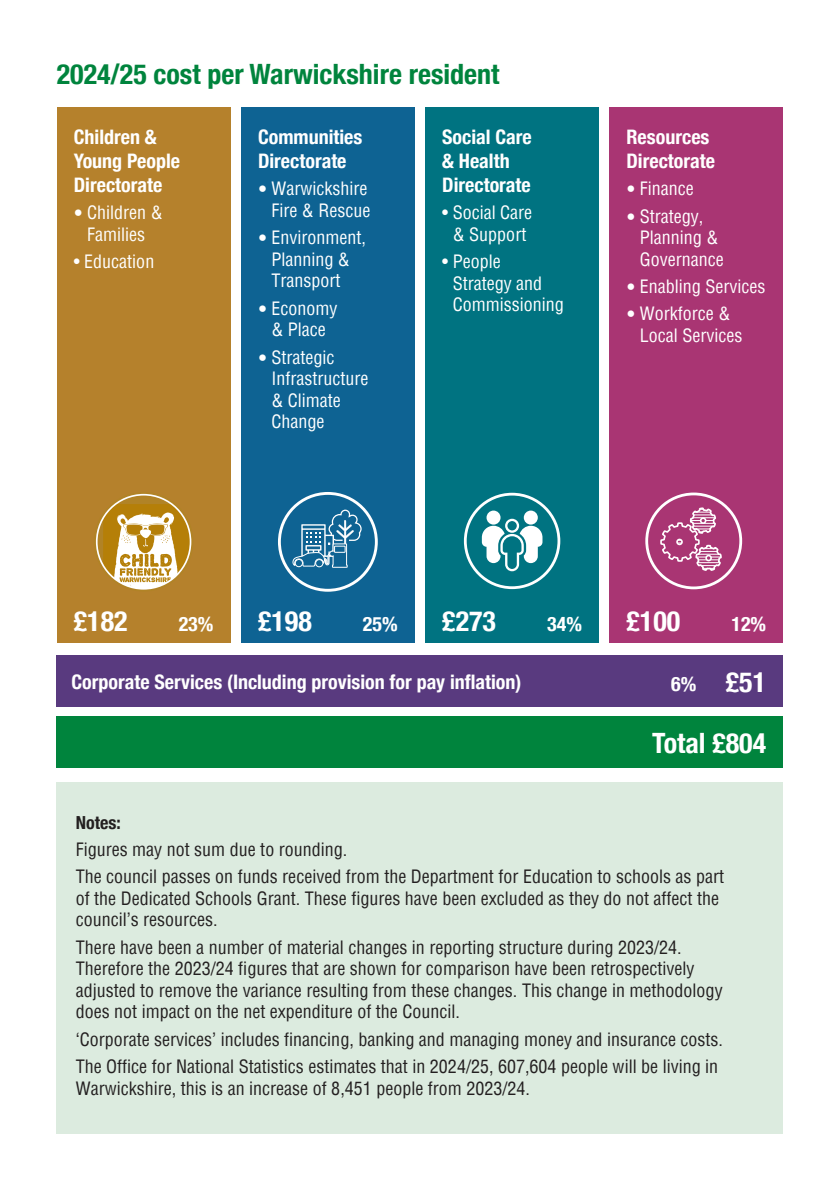
<style>
.page{position:relative;width:840px;height:1191px;background:#fff}
.page>*{position:absolute;margin:0;border:0;box-sizing:border-box;transform-origin:0 0}
.t1{font:700 condensed 28px "Helvetica Neue";color:#00843d}
.t2{font:700 condensed 28px "Helvetica Neue";color:#fff}
.t3{font:700 condensed 20px/24px "Helvetica Neue";color:#fff}
.t4{font:condensed 18px/21.6px "Helvetica";color:#231f20}
.t5{font:condensed 18px/21.6px "Helvetica";color:#fff}
.t6{font:700 condensed 18px "Helvetica Neue";color:#231f20}
.s1{font-family:"Helvetica Neue";font-weight:700}
</style>
<div class="page">
<div style="left:57px;top:655px;width:725px;height:51px;background:#593a7f"></div>
<div style="left:57px;top:782px;width:725px;height:352px;background:#dcebdf"></div>
<div style="left:57px;top:108px;width:173px;height:535px;background:#b5812c"></div>
<div style="left:241px;top:108px;width:173px;height:535px;background:#0e6393"></div>
<div style="left:425px;top:108px;width:173px;height:535px;background:#007381"></div>
<div style="left:609px;top:108px;width:173px;height:535px;background:#a93573"></div>
<div style="left:57px;top:717px;width:725px;height:51px;background:#00843d"></div>
<div style="left:645px;top:492px;width:96px;height:97px;border:3px solid #fff;border-radius:50%"></div>
<svg style="left:659px;top:506px;width:63px;height:66px"></svg>
<div style="left:463px;top:493px;width:97px;height:96px;border:3px solid #fff;border-radius:50%"></div>
<svg style="left:481px;top:510px;width:61px;height:61px"></svg>
<svg style="left:279px;top:493px;width:97px;height:97px"></svg>
<div style="left:278px;top:492px;width:99px;height:99px;border:3px solid #fff;border-radius:50%"></div>
<svg style="left:292px;top:509px;width:69px;height:70px"></svg>
<div style="left:334px;top:554px;width:11px;height:11px;background:#0e6393"></div>
<svg style="left:94px;top:492px;width:99px;height:99px"></svg>
<svg style="left:103px;top:504px;width:87px;height:85px;background:#d0ae68"></svg>
<div style="left:96px;top:494px;width:95px;height:95px;border:2px solid #fff;border-radius:50%"></div>
<p class="t1" style="left:57px;top:50px;width:444px">2024/25 cost per Warwickshire resident</p>
<p class="t3" style="left:74px;top:123px;width:108px">Children &amp;<br>Young People<br>Directorate</p>
<p class="t5" style="left:74px;top:202px;width:90px;text-align:center"><span class="s1">•</span> Children &amp;<br>Families</p>
<p class="t5" style="left:74px;top:250px;width:82px">• Education</p>
<p class="t3" style="left:258px;top:123px;width:106px">Communities<br>Directorate</p>
<p class="t5" style="left:258px;top:178px;width:114px;text-align:right"><span class="s1">•</span> Warwickshire<br>Fire &amp; Rescue</p>
<p class="t5" style="left:271px;top:226px;width:96px;text-indent:-13px"><span class="s1">•</span> Environment,<br>Planning &amp;<br>Transport</p>
<p class="t5" style="left:258px;top:297px;width:81px;text-align:center"><span class="s1">•</span> Economy &amp; Place</p>
<p class="t5" style="left:271px;top:346px;width:98px;text-indent:-13px"><span class="s1">•</span> Strategic<br>Infrastructure &amp; Climate<br>Change</p>
<p class="t3" style="left:442px;top:123px;width:91px">Social Care &amp; Health<br>Directorate</p>
<p class="t5" style="left:442px;top:202px;width:91px;text-align:center">• Social Care &amp; Support</p>
<p class="t5" style="left:452px;top:250px;width:112px;text-indent:-10px">• People<br>Strategy and<br>Commissioning</p>
<p class="t3" style="left:626px;top:123px;width:90px">Resources<br>Directorate</p>
<p class="t5" style="left:626px;top:178px;width:69px"><span class="s1">•</span> Finance</p>
<p class="t5" style="left:639px;top:205px;width:85px;text-indent:-13px"><span class="s1">•</span> Strategy,<br>Planning &amp;<br>Governance</p>
<p class="t5" style="left:626px;top:275px;width:140px"><span class="s1">•</span> Enabling Services</p>
<p class="t5" style="left:639px;top:303px;width:104px;text-indent:-13px"><span class="s1">•</span> Workforce &amp;<br>Local Services</p>
<p class="t2" style="left:74px;top:598px;width:55px">£182</p>
<p class="t3" style="left:179px;top:610px;width:36px">23%</p>
<p class="t2" style="left:258px;top:598px;width:55px">£198</p>
<p class="t3" style="left:363px;top:610px;width:36px">25%</p>
<p class="t2" style="left:442px;top:598px;width:55px">£273</p>
<p class="t3" style="left:547px;top:610px;width:36px">34%</p>
<p class="t2" style="left:626px;top:598px;width:55px">£100</p>
<p class="t3" style="left:731px;top:610px;width:36px">12%</p>
<p class="t3" style="left:71px;top:668px;width:451px">Corporate Services (Including provision for pay inflation)</p>
<p class="t3" style="left:670px;top:671px;width:27px">6%</p>
<p class="t2" style="left:725px;top:659px;width:42px">£51</p>
<p class="t2" style="left:652px;top:720px;width:115px">Total £804</p>
<p class="t6" style="left:76px;top:807px;width:46px">Notes:</p>
<p class="t4" style="left:76px;top:838px;width:273px">Figures may not sum due to rounding.</p>
<p class="t4" style="left:76px;top:865px;width:649px">The council passes on funds received from the Department for Education to schools as part of the Dedicated Schools Grant. These figures have been excluded as they do not affect the council’s resources.</p>
<p class="t4" style="left:76px;top:936px;width:648px">There have been a number of material changes in reporting structure during 2023/24.<br>Therefore the 2023/24 figures that are shown for comparison have been retrospectively adjusted to remove the variance resulting from these changes. This change in methodology does not impact on the net expenditure of the Council.</p>
<p class="t4" style="left:76px;top:1028px;width:648px">‘Corporate services’ includes financing, banking and managing money and insurance costs.</p>
<p class="t4" style="left:76px;top:1055px;width:643px">The Office for National Statistics estimates that in 2024/25, 607,604 people will be living in<br>Warwickshire, this is an increase of 8,451 people from 2023/24.</p>
</div>
